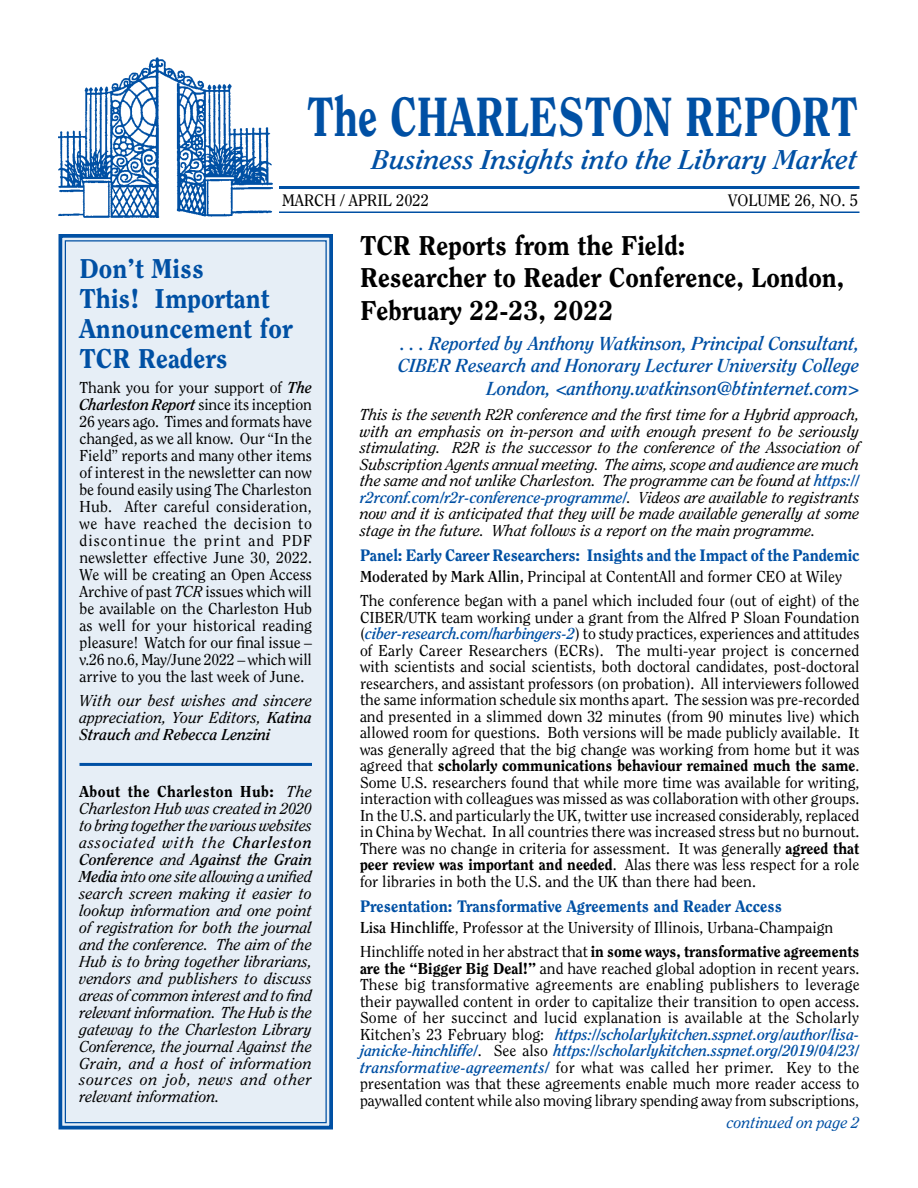
<style>
.page{position:relative;width:918px;height:1188px;background:#fff}
.page>*{position:absolute;margin:0;border:0;box-sizing:border-box;transform-origin:0 0}
.t1{font:800 54.75px "Clearface";color:#0050a4;scale:.8 1}
.t2{font:800 27px/32.4px "Clearface";color:#000}
.t3{font:800 27px/30px "Clearface";color:#0050a4}
.t4{font:italic 700 27px "Clearface";color:#0050a4;scale:1.05 1}
.t5{font:italic 700 18.75px/22.5px "Clearface";color:#0050a4;text-align:right}
.t6{font:800 16.5px "Clearface";letter-spacing:-.005em;color:#0050a4}
.t7{font:16.5px "Clearface";color:#000}
.t8{font:15.75px/16.5px "Clearface";color:#000;text-align:justify}
.t9{font:italic 15.75px/17px "Clearface";letter-spacing:.005em;color:#000;text-align:justify}
.t10{font:italic 15.75px "Clearface";color:#0050a4}
.s1{font-weight:700;color:#0050a4}
.s2{font-weight:700}
.s3{font-weight:700;font-style:italic;color:#0050a4}
.s4{font-weight:800}
.s5{font-weight:700;font-style:italic}
.s6{font-style:italic}
.s7{font-weight:800;font-style:normal}
</style>
<div class="page">
<div style="left:58px;top:234px;width:275px;height:896px;background:#e6eef6"></div>
<img style="left:58px;top:57px;width:215px;height:161px">
<hr style="left:279px;top:186px;width:581px;height:3px;background:#0050a4">
<hr style="left:279px;top:212px;width:581px;height:1px;background:#0050a4">
<h1 class="t1" style="left:307px;top:83px;width:654px">The Charleston Report</h1>
<h2 class="t4" style="left:372px;top:144px;width:464px">Business Insights into the Library Market</h2>
<p class="t7" style="left:282px;top:191px;width:149px">MARCH / APRIL 2022</p>
<p class="t7" style="left:728px;top:191px;width:131px">VOLUME 26, NO. 5</p>
<h2 class="t2" style="left:360px;top:229px;width:486px">TCR Reports from the Field:<br>Researcher to Reader Conference, London,<br>February 22-23, 2022</h2>
<p class="t5" style="left:398px;top:332px;width:463px">. . . Reported by Anthony Watkinson, Principal Consultant,<br>CIBER Research and Honorary Lecturer University College<br>London, &lt;anthony.watkinson@btinternet.com&gt;</p>
<p class="t9" style="left:360px;top:406px;width:501px;line-height:16.5px">This is the seventh R2R conference and the first time for a Hybrid approach, with an emphasis on in-person and with enough present to be seriously stimulating. R2R is the successor to the conference of the Association of Subscription Agents annual meeting. The aims, scope and audience are much the same and not unlike Charleston. The programme can be found at <span class="s1">https:// r2rconf.com/r2r-conference-programme/</span>. Videos are available to registrants now and it is anticipated that they will be made available generally at some stage in the future. What follows is a report on the main programme.</p>
<p class="t6" style="left:360px;top:545px;width:501px">Panel: Early Career Researchers: Insights and the Impact of the Pandemic</p>
<p class="t8" style="left:360px;top:565px;width:501px;line-height:24px"><span class="s2">Moderated by Mark Allin,</span> Principal at ContentAll and former CEO at Wiley<br>The conference began with a panel which included four (out of eight) of the</p>
<p class="t8" style="left:360px;top:609px;width:501px">CIBER/UTK team working under a grant from the Alfred P Sloan Foundation (<span class="s3">ciber-research.com/harbingers-2</span>) to study practices, experiences and attitudes of Early Career Researchers (ECRs). The multi-year project is concerned with scientists and social scientists, both doctoral candidates, post-doctoral researchers, and assistant professors (on probation). All interviewers followed the same information schedule six months apart. The session was pre-recorded and presented in a slimmed down 32 minutes (from 90 minutes live) which allowed room for questions. Both versions will be made publicly available. It was generally agreed that the big change was working from home but it was agreed that <span class="s4">scholarly communications behaviour remained much the same</span>.<br>Some U.S. researchers found that while more time was available for writing, interaction with colleagues was missed as was collaboration with other groups.<br>In the U.S. and particularly the UK, twitter use increased considerably, replaced in China by Wechat. In all countries there was increased stress but no burnout.<br>There was no change in criteria for assessment. It was generally <span class="s4">agreed that peer review was important and needed</span>. Alas there was less respect for a role for libraries in both the U.S. and the UK than there had been.</p>
<p class="t6" style="left:360px;top:896px;width:424px">Presentation: Transformative Agreements and Reader Access</p>
<p class="t8" style="left:360px;top:916px;width:501px;line-height:24px"><span class="s2">Lisa Hinchliffe</span>, Professor at the University of Illinois, Urbana-Champaign<br>Hinchliffe noted in her abstract that <span class="s4">in some ways, transformative agreements</span></p>
<p class="t8" style="left:360px;top:960px;width:501px"><span class="s4">are the “Bigger Big Deal!”</span> and have reached global adoption in recent years.<br>These big transformative agreements are enabling publishers to leverage their paywalled content in order to capitalize their transition to open access.<br>Some of her succinct and lucid explanation is available at the Scholarly Kitchen’s 23 February blog: <span class="s3">https://scholarlykitchen.sspnet.org/author/lisa&shy;janicke-hinchliffe/</span>. See also <span class="s3">https://scholarlykitchen.sspnet.org/2019/04/23/ transformative-agreements/</span> for what was called her primer. Key to the presentation was that these agreements enable much more reader access to paywalled content while also moving library spending away from subscriptions,</p>
<p class="t10" style="left:727px;top:1114px;width:134px">continued on page 2</p>
<h2 class="t3" style="left:80px;top:253px;width:215px">Don’t Miss<br>This! Important<br>Announcement for<br>TCR Readers</h2>
<p class="t8" style="left:80px;top:379px;width:234px;line-height:17px">Thank you for your support of <span class="s5">The Charleston Report</span> since its inception 26 years ago. Times and formats have changed, as we all know. Our “In the Field” reports and many other items of interest in the newsletter can now be found easily using The Charleston Hub. After careful consideration, we have reached the decision to discontinue the print and PDF newsletter effective June 30, 2022.<br>We will be creating an Open Access Archive of past <span class="s6">TCR</span> issues which will be available on the Charleston Hub as well for your historical reading pleasure! Watch for our final issue – v.26 no.6, May/June 2022 – which will arrive to you the last week of June.</p>
<p class="t9" style="left:80px;top:692px;width:234px">With our best wishes and sincere appreciation, Your Editors, <span class="s2">Katina Strauch</span> and <span class="s2">Rebecca Lenzini</span></p>
<p class="t9" style="left:80px;top:783px;width:234px"><span class="s7">About the Charleston Hub:</span> The Charleston Hub was created in 2020 to bring together the various websites associated with the <span class="s2">Charleston Conference</span> and <span class="s2">Against the Grain Media</span> into one site allowing a unified search screen making it easier to lookup information and one point of registration for both the journal and the conference. The aim of the Hub is to bring together librarians, vendors and publishers to discuss areas of common interest and to find relevant information. The Hub is the gateway to the Charleston Library Conference, the journal Against the Grain, and a host of information sources on job, news and other relevant information.</p>
</div>
